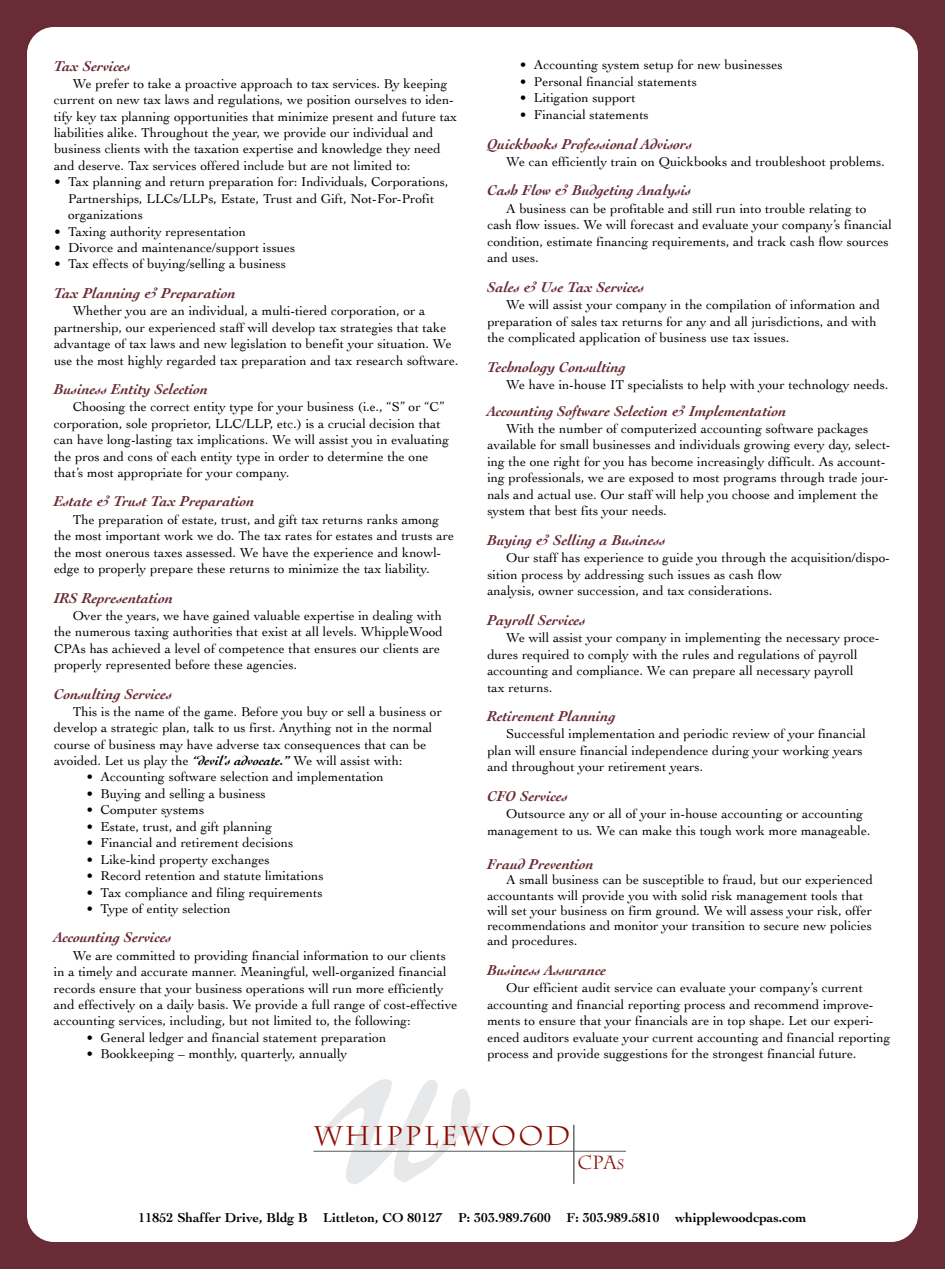
<style>
.page{position:relative;width:945px;height:1269px;background:#692b35}
.page>*{position:absolute;margin:0;border:0;box-sizing:border-box;transform-origin:0 0}
.t1{font:27px "Charlemagne Std";letter-spacing:.08em;color:#8b0a02}
.t2{font:18.9px "Charlemagne Std";color:#8b0a02}
.t3{font:italic 700 15px "Cochin";color:#692b35}
.t4{font:13.5px/16.5px "Cochin";color:#000}
.t5{font:700 13.5px "Cochin";color:#000}
.s1{font-weight:700;font-style:italic}
.s2{font-size:13.5px}
</style>
<div class="page">
<div style="left:27px;top:27px;width:891px;height:1215px;background:#fff;border-radius:27px"></div>
<svg style="left:323px;top:1079px;width:160px;height:105px"></svg>
<hr style="left:313px;top:1151px;width:313px;height:1px;background:#57585a">
<hr style="left:573px;top:1125px;width:2px;height:59px;background:#57585a">
<p class="t3" style="left:54px;top:57px;width:78px">Tax Services</p>
<p class="t4" style="left:54px;top:75px;width:405px;text-indent:19px">We prefer to take a proactive approach to tax services. By keeping current on new tax laws and regulations, we position ourselves to iden&shy;tify key tax planning opportunities that minimize present and future tax liabilities alike. Throughout the year, we provide our individual and business clients with the taxation expertise and knowledge they need and deserve. Tax services offered include but are not limited to:</p>
<p class="t4" style="left:68px;top:174px;width:382px;text-indent:-14px">• Tax planning and return preparation for: Individuals, Corporations,<br>Partnerships, LLCs/LLPs, Estate, Trust and Gift, Not-For-Profit organizations</p>
<p class="t4" style="left:54px;top:223px;width:194px">• Taxing authority representation</p>
<p class="t4" style="left:54px;top:239px;width:243px">• Divorce and maintenance/support issues</p>
<p class="t4" style="left:54px;top:256px;width:234px">• Tax effects of buying/selling a business</p>
<p class="t3" style="left:54px;top:284px;width:184px">Tax Planning &amp; Preparation</p>
<p class="t4" style="left:54px;top:303px;width:406px;text-indent:19px">Whether you are an individual, a multi-tiered corporation, or a partnership, our experienced staff will develop tax strategies that take advantage of tax laws and new legislation to benefit your situation. We use the most highly regarded tax preparation and tax research software.</p>
<p class="t3" style="left:54px;top:380px;width:156px">Business Entity Selection</p>
<p class="t4" style="left:54px;top:399px;width:397px;text-indent:19px">Choosing the correct entity type for your business (i.e., “S” or “C” corporation, sole proprietor, LLC/LLP, etc.) is a crucial decision that can have long-lasting tax implications. We will assist you in evaluating the pros and cons of each entity type in order to determine the one that’s most appropriate for your company.</p>
<p class="t3" style="left:54px;top:493px;width:202px">Estate &amp; Trust Tax Preparation</p>
<p class="t4" style="left:54px;top:511px;width:402px;text-indent:19px">The preparation of estate, trust, and gift tax returns ranks among the most important work we do. The tax rates for estates and trusts are the most onerous taxes assessed. We have the experience and knowl&shy;edge to properly prepare these returns to minimize the tax liability.</p>
<p class="t3" style="left:54px;top:589px;width:121px">IRS Representation</p>
<p class="t4" style="left:54px;top:607px;width:390px;text-indent:19px">Over the years, we have gained valuable expertise in dealing with the numerous taxing authorities that exist at all levels. WhippleWood CPAs has achieved a level of competence that ensures our clients are properly represented before these agencies.</p>
<p class="t3" style="left:54px;top:685px;width:120px">Consulting Services</p>
<p class="t4" style="left:54px;top:703px;width:389px;text-indent:19px">This is the name of the game. Before you buy or sell a business or develop a strategic plan, talk to us first. Anything not in the normal course of business may have adverse tax consequences that can be avoided. Let us play the <span class="s1">“devil’s advocate.”</span> We will assist with:</p>
<p class="t4" style="left:87px;top:769px;width:299px">• Accounting software selection and implementation</p>
<p class="t4" style="left:87px;top:785px;width:181px">• Buying and selling a business</p>
<p class="t4" style="left:87px;top:802px;width:119px">• Computer systems</p>
<p class="t4" style="left:87px;top:818px;width:187px">• Estate, trust, and gift planning</p>
<p class="t4" style="left:87px;top:835px;width:208px">• Financial and retirement decisions</p>
<p class="t4" style="left:87px;top:851px;width:185px">• Like-kind property exchanges</p>
<p class="t4" style="left:87px;top:867px;width:238px">• Record retention and statute limitations</p>
<p class="t4" style="left:87px;top:884px;width:237px">• Tax compliance and filing requirements</p>
<p class="t4" style="left:87px;top:900px;width:146px">• Type of entity selection</p>
<p class="t3" style="left:54px;top:929px;width:119px">Accounting Services</p>
<p class="t4" style="left:54px;top:947px;width:405px;text-indent:19px">We are committed to providing financial information to our clients in a timely and accurate manner. Meaningful, well-organized financial records ensure that your business operations will run more efficiently and effectively on a daily basis. We provide a full range of cost-effective accounting services, including, but not limited to, the following:</p>
<p class="t4" style="left:87px;top:1029px;width:301px">• General ledger and financial statement preparation</p>
<p class="t4" style="left:87px;top:1046px;width:262px">• Bookkeeping – monthly, quarterly, annually</p>
<p class="t4" style="left:520px;top:57px;width:264px">• Accounting system setup for new businesses</p>
<p class="t4" style="left:520px;top:73px;width:179px">• Personal financial statements</p>
<p class="t4" style="left:520px;top:90px;width:117px">• Litigation support</p>
<p class="t4" style="left:520px;top:106px;width:130px">• Financial statements</p>
<p class="t3" style="left:487px;top:135px;width:206px">Quickbooks Professional Advisors</p>
<p class="t4" style="left:506px;top:153px;width:380px">We can efficiently train on Quickbooks and troubleshoot problems.</p>
<p class="t3" style="left:487px;top:182px;width:205px">Cash Flow &amp; Budgeting Analysis</p>
<p class="t4" style="left:487px;top:200px;width:406px;text-indent:19px">A business can be profitable and still run into trouble relating to cash flow issues. We will forecast and evaluate your company’s financial condition, estimate financing requirements, and track cash flow sources and uses.</p>
<p class="t3" style="left:487px;top:278px;width:159px">Sales &amp; Use Tax Services</p>
<p class="t4" style="left:487px;top:296px;width:394px;text-indent:19px">We will assist your company in the compilation of information and preparation of sales tax returns for any and all jurisdictions, and with the complicated application of business use tax issues.</p>
<p class="t3" style="left:487px;top:358px;width:140px">Technology Consulting</p>
<p class="t4" style="left:506px;top:376px;width:384px">We have in-house IT specialists to help with your technology needs.</p>
<p class="t3" style="left:487px;top:402px;width:301px">Accounting Software Selection &amp; Implementation</p>
<p class="t4" style="left:487px;top:420px;width:405px;text-indent:19px">With the number of computerized accounting software packages available for small businesses and individuals growing every day, select&shy;ing the one right for you has become increasingly difficult. As account&shy;ing professionals, we are exposed to most programs through trade jour&shy;nals and actual use. Our staff will help you choose and implement the system that best fits your needs.</p>
<p class="t3" style="left:487px;top:531px;width:180px">Buying &amp; Selling a Business</p>
<p class="t4" style="left:487px;top:550px;width:404px;text-indent:19px">Our staff has experience to guide you through the acquisition/dispo&shy;sition process by addressing such issues as cash flow<br>analysis, owner succession, and tax considerations.</p>
<p class="t3" style="left:487px;top:611px;width:100px">Payroll Services</p>
<p class="t4" style="left:487px;top:629px;width:394px;text-indent:19px">We will assist your company in implementing the necessary proce&shy;dures required to comply with the rules and regulations of payroll accounting and compliance. We can prepare all necessary payroll<br>tax returns.</p>
<p class="t3" style="left:487px;top:708px;width:130px">Retirement Planning</p>
<p class="t4" style="left:487px;top:726px;width:380px;text-indent:19px">Successful implementation and periodic review of your financial plan will ensure financial independence during your working years and throughout your retirement years.</p>
<p class="t3" style="left:487px;top:787px;width:82px">CFO Services</p>
<p class="t4" style="left:487px;top:806px;width:385px;text-indent:19px">Outsource any or all of your in-house accounting or accounting management to us. We can make this tough work more manageable.</p>
<p class="t3" style="left:487px;top:855px;width:108px">Fraud Prevention</p>
<p class="t4" style="left:487px;top:872px;width:387px;line-height:15.3px;text-indent:19px">A small business can be susceptible to fraud, but our experienced accountants will provide you with solid risk management tools that will set your business on firm ground. We will assess your risk, offer recommendations and monitor your transition to secure new policies and procedures.</p>
<p class="t3" style="left:487px;top:961px;width:121px">Business Assurance</p>
<p class="t4" style="left:487px;top:980px;width:405px;text-indent:19px">Our efficient audit service can evaluate your company’s current accounting and financial reporting process and recommend improve&shy;ments to ensure that your financials are in top shape. Let our experi&shy;enced auditors evaluate your current accounting and financial reporting process and provide suggestions for the strongest financial future.</p>
<h1 class="t1" style="left:314px;top:1120px;width:257px">WHIPPLEWOOD</h1>
<h2 class="t2" style="left:578px;top:1152px;width:48px">CPA<span class="s2">s</span></h2>
<p class="t5" style="left:139px;top:1210px;width:669px">11852 Shaffer Drive, Bldg B Littleton, CO 80127 P: 303.989.7600 F: 303.989.5810 whipplewoodcpas.com</p>
</div>
